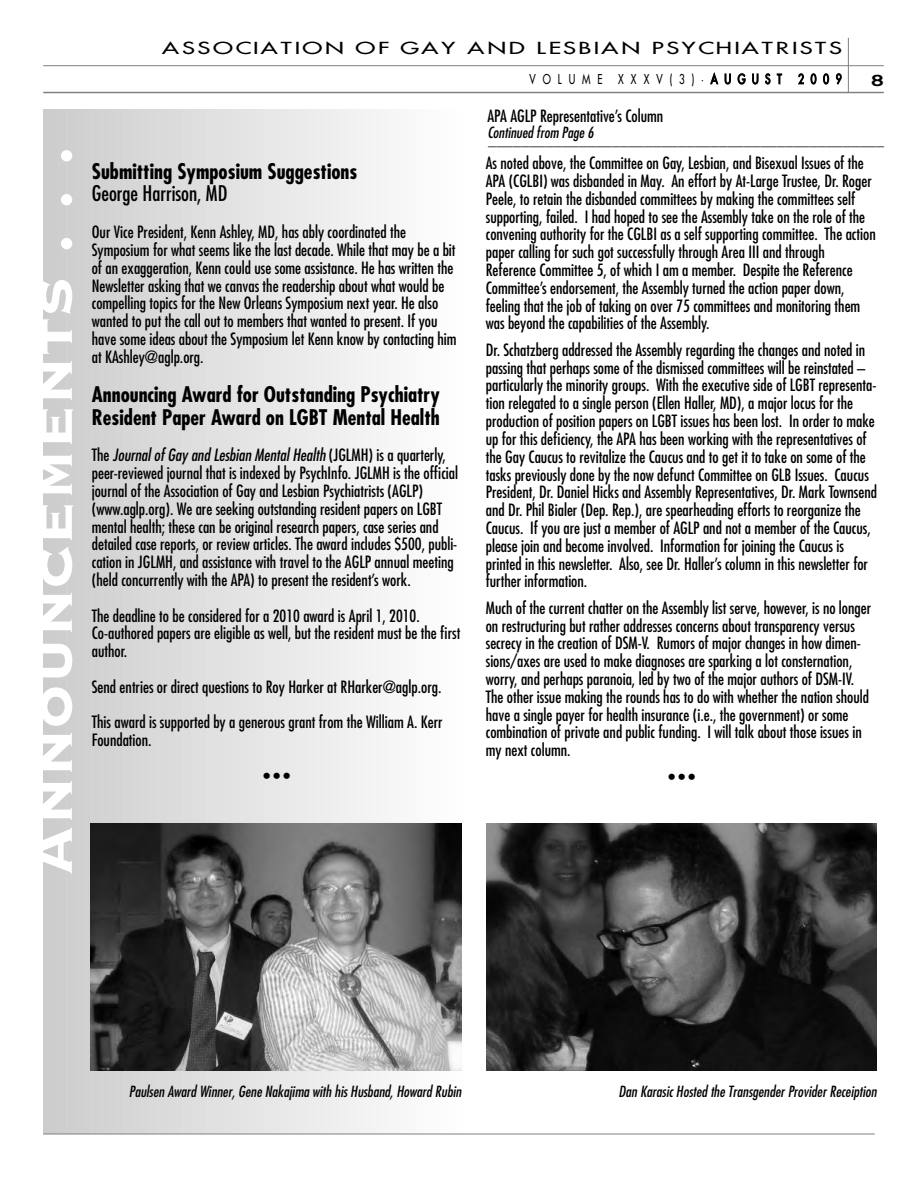
<style>
.page{position:relative;width:918px;height:1188px;background:#fff}
.page>*{position:absolute;margin:0;border:0;box-sizing:border-box;transform-origin:0 0}
.t1{font:72px "Copperplate Thirty Three BC";color:#fff}
.t2{font:700 condensed 21px/22.6px "Futura";color:#000}
.t3{font:condensed 21px "Futura";color:#000}
.t4{font:condensed 16.5px/17.9px "Futura";color:#000}
.t5{font:italic condensed 16.5px "Futura";color:#666}
.t6{font:16.5px "Fusi Extended";letter-spacing:.205em;color:#000}
.t7{font:italic condensed 15px "Futura";color:#000}
.t8{font:700 15px "Fusi Extended";color:#000}
.t9{font:13.5px "Fusi Condensed";letter-spacing:.475em;color:#000}
.s1{font-style:italic}
</style>
<div class="page">
<hr style="left:43px;top:92px;width:841px;height:1px;background:#808080">
<hr style="left:43px;top:65px;width:841px;height:1px;background:#808080">
<hr style="left:848px;top:38px;width:1px;height:55px;background:#808080">
<div style="left:43px;top:110px;width:10px;height:1024px;background:#ccc"></div>
<div style="left:47px;top:110px;width:14px;height:1024px;background:#cdcdcd"></div>
<div style="left:64px;top:110px;width:13px;height:1024px;background:#cfcfcf"></div>
<div style="left:72px;top:110px;width:14px;height:1024px;background:#d0d0d0"></div>
<div style="left:89px;top:110px;width:13px;height:1024px;background:#d2d2d2"></div>
<div style="left:97px;top:110px;width:14px;height:1024px;background:#d3d3d3"></div>
<div style="left:105px;top:110px;width:14px;height:1024px;background:#d4d4d4"></div>
<div style="left:114px;top:110px;width:13px;height:1024px;background:#d5d5d5"></div>
<div style="left:122px;top:110px;width:13px;height:1024px;background:#d6d6d6"></div>
<div style="left:130px;top:110px;width:14px;height:1024px;background:#d7d7d7"></div>
<div style="left:139px;top:110px;width:13px;height:1024px;background:#d8d8d8"></div>
<div style="left:147px;top:110px;width:13px;height:1024px;background:#d9d9d9"></div>
<div style="left:155px;top:110px;width:14px;height:1024px;background:#dadada"></div>
<div style="left:163px;top:110px;width:14px;height:1024px;background:#dbdbdb"></div>
<div style="left:172px;top:110px;width:13px;height:1024px;background:#dcdcdc"></div>
<div style="left:180px;top:110px;width:13px;height:1024px;background:#ddd"></div>
<div style="left:188px;top:110px;width:14px;height:1024px;background:#dedede"></div>
<div style="left:197px;top:110px;width:13px;height:1024px;background:#dfdfdf"></div>
<div style="left:205px;top:110px;width:13px;height:1024px;background:#e0e0e0"></div>
<div style="left:213px;top:110px;width:14px;height:1024px;background:#e1e1e1"></div>
<div style="left:221px;top:110px;width:14px;height:1024px;background:#e2e2e2"></div>
<div style="left:230px;top:110px;width:13px;height:1024px;background:#e3e3e3"></div>
<div style="left:238px;top:110px;width:13px;height:1024px;background:#e4e4e4"></div>
<div style="left:246px;top:110px;width:14px;height:1024px;background:#e5e5e5"></div>
<div style="left:255px;top:110px;width:13px;height:1024px;background:#e6e6e6"></div>
<div style="left:263px;top:110px;width:13px;height:1024px;background:#e7e7e7"></div>
<div style="left:271px;top:110px;width:14px;height:1024px;background:#e8e8e8"></div>
<div style="left:279px;top:110px;width:14px;height:1024px;background:#e9e9e9"></div>
<div style="left:288px;top:110px;width:13px;height:1024px;background:#eaeaea"></div>
<div style="left:296px;top:110px;width:13px;height:1024px;background:#ebebeb"></div>
<div style="left:304px;top:110px;width:14px;height:1024px;background:#ececec"></div>
<div style="left:313px;top:110px;width:13px;height:1024px;background:#ededed"></div>
<div style="left:321px;top:110px;width:13px;height:1024px;background:#eee"></div>
<div style="left:329px;top:110px;width:13px;height:1024px;background:#efefef"></div>
<div style="left:337px;top:110px;width:14px;height:1024px;background:#f0f0f0"></div>
<div style="left:346px;top:110px;width:13px;height:1024px;background:#f1f1f1"></div>
<div style="left:354px;top:110px;width:13px;height:1024px;background:#f2f2f2"></div>
<div style="left:362px;top:110px;width:14px;height:1024px;background:#f3f3f3"></div>
<div style="left:370px;top:110px;width:14px;height:1024px;background:#f4f4f4"></div>
<div style="left:379px;top:110px;width:13px;height:1024px;background:#f5f5f5"></div>
<div style="left:387px;top:110px;width:13px;height:1024px;background:#f6f6f6"></div>
<div style="left:395px;top:110px;width:14px;height:1024px;background:#f7f7f7"></div>
<div style="left:404px;top:110px;width:13px;height:1024px;background:#f8f8f8"></div>
<div style="left:412px;top:110px;width:13px;height:1024px;background:#f9f9f9"></div>
<div style="left:420px;top:110px;width:14px;height:1024px;background:#fafafa"></div>
<div style="left:428px;top:110px;width:14px;height:1024px;background:#fbfbfb"></div>
<hr style="left:43px;top:1134px;width:832px;height:1px;background:#808080">
<img style="left:91px;top:824px;width:370px;height:247px">
<img style="left:486px;top:824px;width:390px;height:247px">
<p class="t6" style="left:162px;top:39px;width:680px">ASSOCIATION OF GAY AND LESBIAN PSYCHIATRISTS</p>
<p class="t9" style="left:529px;top:72px;width:314px">VOLUME XXXV(3)•AUGUST 2009</p>
<p class="t8" style="left:871px;top:72px;width:14px">8</p>
<h1 class="t1" style="left:17px;top:877px;width:733px;rotate:-90deg">Announcements . . .</h1>
<p class="t2" style="left:92px;top:160px;width:267px">Submitting Symposium Suggestions</p>
<p class="t3" style="left:92px;top:181px;width:137px">George Harrison, MD</p>
<p class="t4" style="left:92px;top:223px;width:366px">Our Vice President, Kenn Ashley, MD, has ably coordinated the Symposium for what seems like the last decade. While that may be a bit of an exaggeration, Kenn could use some assistance. He has written the Newsletter asking that we canvas the readership about what would be compelling topics for the New Orleans Symposium next year. He also wanted to put the call out to members that wanted to present. If you have some ideas about the Symposium let Kenn know by contacting him at KAshley@aglp.org.</p>
<p class="t2" style="left:92px;top:383px;width:350px">Announcing Award for Outstanding Psychiatry<br>Resident Paper Award on LGBT Mental Health</p>
<p class="t4" style="left:92px;top:446px;width:368px">The <span class="s1">Journal of Gay and Lesbian Mental Health</span> (JGLMH) is a quarterly, peer-reviewed journal that is indexed by PsychInfo. JGLMH is the official journal of the Association of Gay and Lesbian Psychiatrists (AGLP) (www.aglp.org). We are seeking outstanding resident papers on LGBT mental health; these can be original research papers, case series and detailed case reports, or review articles. The award includes $500, publi&shy;cation in JGLMH, and assistance with travel to the AGLP annual meeting (held concurrently with the APA) to present the resident’s work.</p>
<p class="t4" style="left:92px;top:606px;width:370px">The deadline to be considered for a 2010 award is April 1, 2010.<br>Co-authored papers are eligible as well, but the resident must be the first author.</p>
<p class="t4" style="left:92px;top:669px;width:352px;line-height:35.5px">Send entries or direct questions to Roy Harker at RHarker@aglp.org.<br>This award is supported by a generous grant from the William A. Kerr</p>
<p class="t4" style="left:92px;top:731px;width:61px">Foundation.</p>
<p class="t4" style="left:264px;top:766px;width:28px">• • •</p>
<p class="t4" style="left:487px;top:106px;width:177px">APA AGLP Representative’s Column</p>
<p class="t7" style="left:487px;top:123px;width:108px">Continued from Page 6</p>
<p class="t5" style="left:487px;top:135px;width:397px">––––––––––––––––––––––––––––––––––––––––––––––––</p>
<p class="t4" style="left:486px;top:154px;width:391px">As noted above, the Committee on Gay, Lesbian, and Bisexual Issues of the APA (CGLBI) was disbanded in May. An effort by At-Large Trustee, Dr. Roger Peele, to retain the disbanded committees by making the committees self supporting, failed. I had hoped to see the Assembly take on the role of the convening authority for the CGLBI as a self supporting committee. The action paper calling for such got successfully through Area III and through Reference Committee 5, of which I am a member. Despite the Reference Committee’s endorsement, the Assembly turned the action paper down, feeling that the job of taking on over 75 committees and monitoring them was beyond the capabilities of the Assembly.</p>
<p class="t4" style="left:486px;top:340px;width:393px">Dr. Schatzberg addressed the Assembly regarding the changes and noted in passing that perhaps some of the dismissed committees will be reinstated – particularly the minority groups. With the executive side of LGBT representa&shy;tion relegated to a single person (Ellen Haller, MD), a major locus for the production of position papers on LGBT issues has been lost. In order to make up for this deficiency, the APA has been working with the representatives of the Gay Caucus to revitalize the Caucus and to get it to take on some of the tasks previously done by the now defunct Committee on GLB Issues. Caucus President, Dr. Daniel Hicks and Assembly Representatives, Dr. Mark Townsend and Dr. Phil Bialer (Dep. Rep.), are spearheading efforts to reorganize the Caucus. If you are just a member of AGLP and not a member of the Caucus, please join and become involved. Information for joining the Caucus is printed in this newsletter. Also, see Dr. Haller’s column in this newsletter for further information.</p>
<p class="t4" style="left:486px;top:598px;width:387px">Much of the current chatter on the Assembly list serve, however, is no longer on restructuring but rather addresses concerns about transparency versus secrecy in the creation of DSM-V. Rumors of major changes in how dimen&shy;sions/axes are used to make diagnoses are sparking a lot consternation, worry, and perhaps paranoia, led by two of the major authors of DSM-IV.<br>The other issue making the rounds has to do with whether the nation should have a single payer for health insurance (i.e., the government) or some combination of private and public funding. I will talk about those issues in my next column.</p>
<p class="t4" style="left:669px;top:767px;width:28px">• • •</p>
<p class="t7" style="left:129px;top:1082px;width:334px">Paulsen Award Winner, Gene Nakajima with his Husband, Howard Rubin</p>
<p class="t7" style="left:619px;top:1082px;width:260px">Dan Karasic Hosted the Transgender Provider Receiption</p>
</div>
